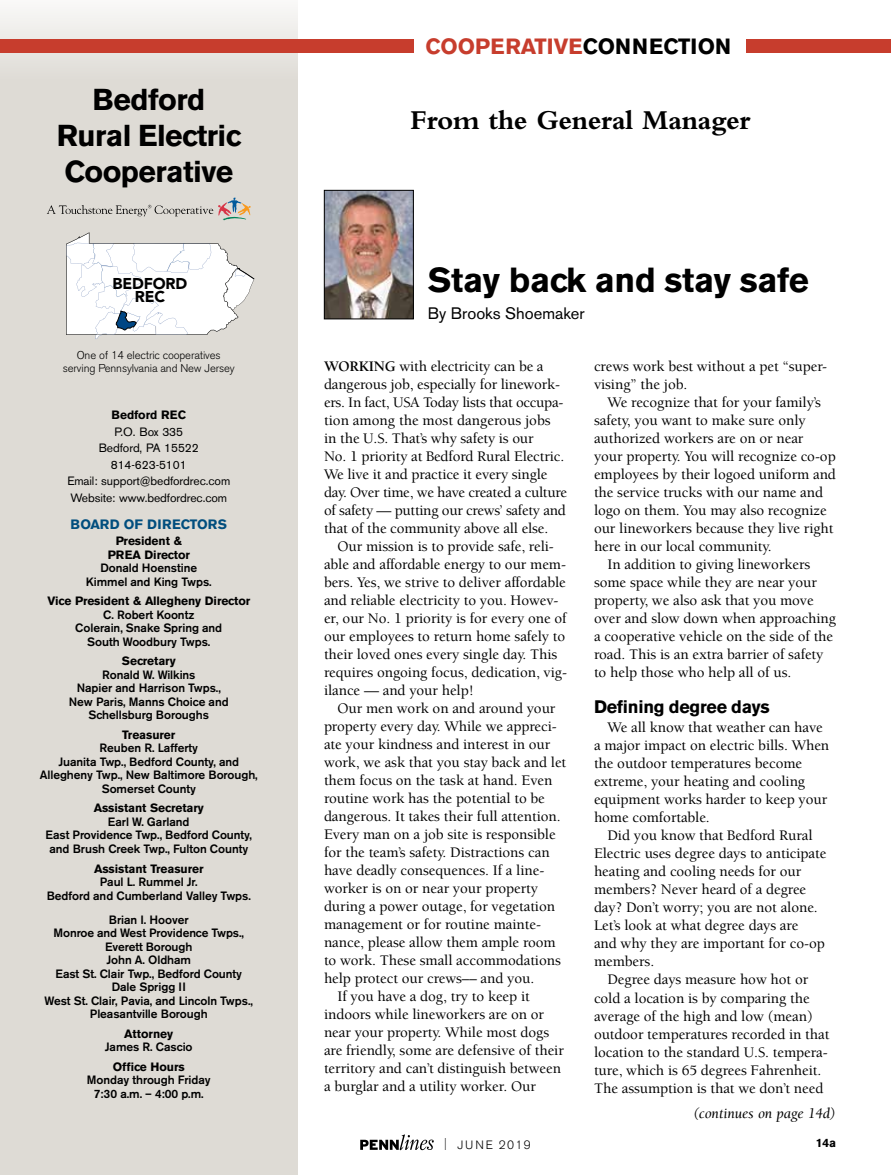
<style>
.page{position:relative;width:891px;height:1175px;background:#fff}
.page>*{position:absolute;margin:0;border:0;box-sizing:border-box;transform-origin:0 0}
.t1{font:700 34.5px "Akzidenz Grotesk BE";letter-spacing:-.01em;color:#000}
.t2{font:700 30px/36px "Akzidenz Grotesk BE";letter-spacing:-.02em;color:#000;text-align:center}
.t3{font:700 28.5px "Bembo";letter-spacing:-.01em;color:#000}
.t4{font:700 21.9px "Akzidenz Grotesk BE";color:#c73d2d}
.t5{font:700 18px "Akzidenz Grotesk BE";letter-spacing:-.015em;color:#000}
.t6{font:16.5px "Akzidenz Grotesk BE";color:#000}
.t7{font:900 15.6px/12.8px "Avenir LT Std";letter-spacing:-.01em;color:#000;text-align:center}
.t8{font:500 15px/18px "Berkeley Std";letter-spacing:-.005em;color:#000}
.t9{font:italic 15px "Berkeley Std";letter-spacing:-.01em;color:#000}
.t10{font:700 13.5px "Akzidenz Grotesk BE";letter-spacing:.015em;color:#014e7e}
.t11{font:500 12px/13.5px "Akzidenz Grotesk BE";letter-spacing:-.005em;color:#000;text-align:center}
.t12{font:700 12px/13.5px "Akzidenz Grotesk BE";letter-spacing:-.01em;color:#000;text-align:center}
.t13{font:12px/16.5px "Akzidenz Grotesk BE";letter-spacing:-.01em;color:#000;text-align:center}
.t14{font:300 12px "Akzidenz Grotesk BE";letter-spacing:.13em;color:#000}
.t15{font:300 11.25px/13.5px "Akzidenz Grotesk BE";letter-spacing:-.01em;color:#000;text-align:center}
.s1{color:#000}
.s2{font-weight:700}
.s3{font-stretch:condensed}
</style>
<div class="page">
<svg style="left:360px;top:1134px;width:74px;height:16px"></svg>
<div style="left:0;top:0;width:298px;height:1174px;background:#dedbd5"></div>
<img style="left:326px;top:192px;width:86px;height:125px">
<div style="left:324px;top:190px;width:90px;height:129px;border:1px solid #000"></div>
<svg style="left:47px;top:197px;width:204px;height:24px"></svg>
<div style="left:747px;top:40px;width:144px;height:13px;background:#c73d2d"></div>
<div style="left:0;top:40px;width:413px;height:13px;background:#c73d2d"></div>
<svg style="left:66px;top:232px;width:188px;height:107px"></svg>
<h2 class="t2" style="left:57px;top:82px;width:185px">Bedford<br>Rural Electric<br>Cooperative</h2>
<p class="t7" style="left:112px;top:277px;width:76px">BEDFORD<br>REC</p>
<p class="t15" style="left:63px;top:348px;width:174px">One of 14 electric cooperatives serving Pennsylvania and New Jersey</p>
<p class="t12" style="left:111px;top:408px;width:76px">Bedford REC</p>
<p class="t13" style="left:67px;top:423px;width:164px">P.O. Box 335<br>Bedford, PA 15522<br>814-623-5101<br>Email: support@bedfordrec.com<br>Website: www.bedfordrec.com</p>
<p class="t10" style="left:71px;top:516px;width:158px">BOARD OF DIRECTORS</p>
<p class="t12" style="left:108px;top:534px;width:84px">President &amp;<br>PREA Director</p>
<p class="t11" style="left:86px;top:561px;width:127px">Donald Hoenstine<br>Kimmel and King Twps.</p>
<p class="t12" style="left:47px;top:594px;width:204px">Vice President &amp; Allegheny Director</p>
<p class="t11" style="left:75px;top:608px;width:148px">C. Robert Koontz<br>Colerain, Snake Spring and<br>South Woodbury Twps.</p>
<p class="t12" style="left:122px;top:654px;width:55px">Secretary</p>
<p class="t11" style="left:69px;top:668px;width:161px">Ronald W. Wilkins<br>Napier and Harrison Twps.,<br>New Paris, Manns Choice and<br>Schellsburg Boroughs</p>
<p class="t12" style="left:122px;top:728px;width:54px">Treasurer</p>
<p class="t11" style="left:40px;top:741px;width:220px">Reuben R. Lafferty<br>Juanita Twp., Bedford County, and<br>Allegheny Twp., New Baltimore Borough,<br>Somerset County</p>
<p class="t12" style="left:94px;top:801px;width:112px">Assistant Secretary</p>
<p class="t11" style="left:46px;top:815px;width:208px">Earl W. Garland<br>East Providence Twp., Bedford County, and Brush Creek Twp., Fulton County</p>
<p class="t12" style="left:94px;top:861px;width:111px">Assistant Treasurer</p>
<p class="t11" style="left:47px;top:875px;width:206px">Paul L. Rummel Jr.<br>Bedford and Cumberland Valley Twps.</p>
<p class="t11" style="left:45px;top:912px;width:210px">Brian I. Hoover<br>Monroe and West Providence Twps.,<br>Everett Borough<br>John A. Oldham<br>East St. Clair Twp., Bedford County<br>Dale Sprigg II<br>West St. Clair, Pavia, and Lincoln Twps.,<br>Pleasantville Borough</p>
<p class="t12" style="left:124px;top:1026px;width:50px">Attorney</p>
<p class="t11" style="left:105px;top:1040px;width:89px">James R. Cascio</p>
<p class="t12" style="left:113px;top:1059px;width:73px">Office Hours</p>
<p class="t11" style="left:87px;top:1073px;width:125px">Monday through Friday<br>7:30 a.m. – 4:00 p.m.</p>
<h3 class="t4" style="left:426px;top:34px;width:307px">COOPERATIVE<span class="s1">CONNECTION</span></h3>
<h3 class="t3" style="left:410px;top:104px;width:342px">From the General Manager</h3>
<h1 class="t1" style="left:428px;top:260px;width:383px">Stay back and stay safe</h1>
<p class="t6" style="left:428px;top:304px;width:158px">By Brooks Shoemaker</p>
<p class="t8" style="left:324px;top:357px;width:245px"><span class="s2">WORKING</span> with electricity can be a dangerous job, especially for linework&shy;ers. In fact, USA Today lists that occupa&shy;tion among the most dangerous jobs<br>in the U.S. That’s why safety is our<br>No. 1 priority at Bedford Rural Electric.<br>We live it and practice it every single day. Over time, we have created a culture of safety — putting our crews’ safety and that of the community above all else.</p>
<p class="t8" style="left:324px;top:537px;width:244px;text-indent:14px">Our mission is to provide safe, reli&shy;able and affordable energy to our mem&shy;bers. Yes, we strive to deliver affordable and reliable electricity to you. Howev&shy;er, our No. 1 priority is for every one of our employees to return home safely to their loved ones every single day. This requires ongoing focus, dedication, vig&shy;ilance — and your help!</p>
<p class="t8" style="left:338px;top:699px;width:220px">Our men work on and around your</p>
<p class="t8" style="left:324px;top:717px;width:234px">property every day. While we appreci-</p>
<p class="t8" style="left:324px;top:735px;width:228px">ate your kindness and interest in our</p>
<p class="t8" style="left:324px;top:753px;width:244px">work, we ask that you stay back and let</p>
<p class="t8" style="left:324px;top:771px;width:230px">them focus on the task at hand. Even</p>
<p class="t8" style="left:324px;top:789px;width:222px">routine work has the potential to be</p>
<p class="t8" style="left:324px;top:807px;width:238px">dangerous. It takes their full attention.</p>
<p class="t8" style="left:324px;top:825px;width:233px">Every man on a job site is responsible</p>
<p class="t8" style="left:324px;top:843px;width:227px">for the team’s safety. Distractions can</p>
<p class="t8" style="left:324px;top:861px;width:222px">have deadly consequences. If a line-</p>
<p class="t8" style="left:324px;top:879px;width:215px">worker is on or near your property</p>
<p class="t8" style="left:324px;top:897px;width:233px">during a power outage, for vegetation</p>
<p class="t8" style="left:324px;top:915px;width:219px">management or for routine mainte-</p>
<p class="t8" style="left:324px;top:933px;width:233px">nance, please allow them ample room</p>
<p class="t8" style="left:324px;top:951px;width:238px">to work. These small accommodations</p>
<p class="t8" style="left:324px;top:969px;width:212px">help protect our crews–– and you.</p>
<p class="t8" style="left:338px;top:987px;width:194px">If you have a dog, try to keep it</p>
<p class="t8" style="left:324px;top:1005px;width:222px">indoors while lineworkers are on or</p>
<p class="t8" style="left:324px;top:1023px;width:227px">near your property. While most dogs</p>
<p class="t8" style="left:324px;top:1041px;width:241px">are friendly, some are defensive of their</p>
<p class="t8" style="left:324px;top:1059px;width:239px">territory and can’t distinguish between</p>
<p class="t8" style="left:324px;top:1077px;width:213px">a burglar and a utility worker. Our</p>
<p class="t8" style="left:594px;top:357px;width:235px">crews work best without a pet “super&shy;vising” the job.</p>
<p class="t8" style="left:607px;top:393px;width:215px">We recognize that for your family’s</p>
<p class="t8" style="left:594px;top:411px;width:213px">safety, you want to make sure only</p>
<p class="t8" style="left:594px;top:429px;width:211px">authorized workers are on or near</p>
<p class="t8" style="left:594px;top:447px;width:243px">your property. You will recognize co-op</p>
<p class="t8" style="left:594px;top:465px;width:244px">employees by their logoed uniform and</p>
<p class="t8" style="left:594px;top:483px;width:231px">the service trucks with our name and</p>
<p class="t8" style="left:594px;top:501px;width:234px">logo on them. You may also recognize</p>
<p class="t8" style="left:594px;top:519px;width:241px">our lineworkers because they live right</p>
<p class="t8" style="left:594px;top:537px;width:179px">here in our local community.</p>
<p class="t8" style="left:607px;top:555px;width:204px">In addition to giving lineworkers</p>
<p class="t8" style="left:594px;top:573px;width:224px">some space while they are near your</p>
<p class="t8" style="left:594px;top:591px;width:221px">property, we also ask that you move</p>
<p class="t8" style="left:594px;top:609px;width:244px">over and slow down when approaching</p>
<p class="t8" style="left:594px;top:627px;width:241px">a cooperative vehicle on the side of the</p>
<p class="t8" style="left:594px;top:645px;width:231px">road. This is an extra barrier of safety</p>
<p class="t8" style="left:594px;top:663px;width:199px">to help those who help all of us.</p>
<p class="t5" style="left:594px;top:696px;width:177px">Defining degree days</p>
<p class="t8" style="left:594px;top:719px;width:237px;text-indent:14px">We all know that weather can have a major impact on electric bills. When the outdoor temperatures become extreme, your heating and cooling equipment works harder to keep your home comfortable.</p>
<p class="t8" style="left:594px;top:827px;width:234px;text-indent:14px">Did you know that Bedford Rural<br>Electric uses degree days to anticipate heating and cooling needs for our members? Never heard of a degree day? Don’t worry; you are not alone.<br>Let’s look at what degree days are<br>and why they are important for co-op members.</p>
<p class="t8" style="left:594px;top:971px;width:237px;text-indent:14px">Degree days measure how hot or cold a location is by comparing the average of the high and low (mean) outdoor temperatures recorded in that location to the standard U.S. tempera&shy;ture, which is 65 degrees Fahrenheit.<br>The assumption is that we don’t need</p>
<p class="t9" style="left:693px;top:1105px;width:144px">(continues on page 14d)</p>
<p class="t14" style="left:444px;top:1137px;width:88px"><span class="s3">|</span> JUNE 2019</p>
<p class="t12" style="left:816px;top:1135px;width:22px">14a</p>
</div>
